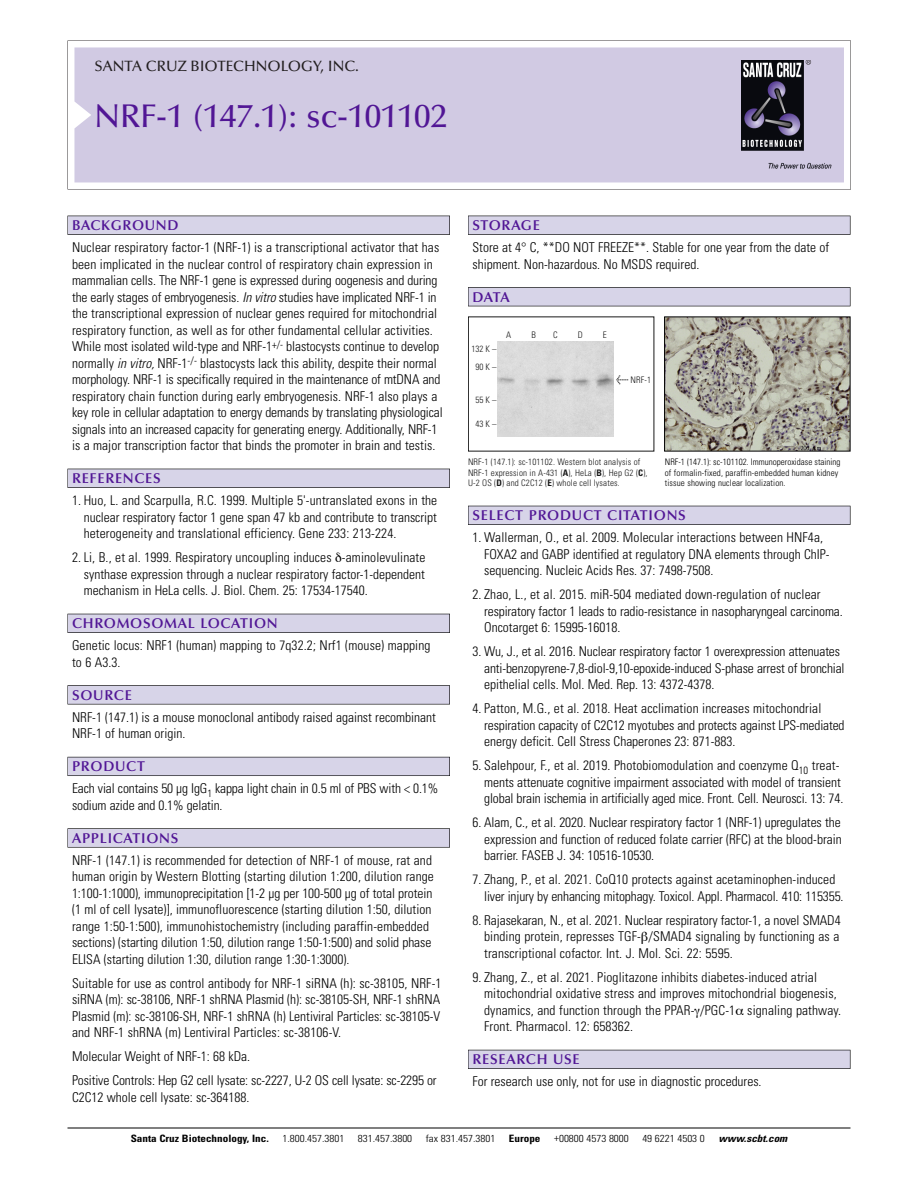
<style>
.page{position:relative;width:918px;height:1188px;background:#fff}
.page>*{position:absolute;margin:0;border:0;box-sizing:border-box;transform-origin:0 0}
.t1{font:500 33px "Optima";color:#511695}
.t2{font:500 15px "Optima";color:#231f20}
.t3{font:600 14.25px "Optima";letter-spacing:.05em;color:#511695}
.t4{font:300 condensed 13.5px/16.5px "Univers";color:#000}
.t5{font:300 condensed 10.2px "Univers";color:#000;scale:1.1 1}
.t6{font:700 condensed 10.2px "Univers";color:#000;scale:1.1 1}
.t7{font:italic 700 condensed 10.2px "Univers";color:#000;scale:1.1 1}
.t8{font:300 condensed 9px/10.5px "Univers";letter-spacing:.015em;color:#191919}
.t9{font:300 condensed 9px/10.5px "Univers";letter-spacing:.015em;color:#000}
.s1{font-style:italic}
.s2{font-family:"Meta Plus";font-weight:400;font-stretch:normal;font-size:10.5px}
.s3{font-weight:700}
</style>
<div class="page">
<svg style="left:68px;top:40px;width:783px;height:149px"></svg>
<div style="left:74px;top:47px;width:770px;height:135px;background:#d1cae3"></div>
<img style="left:741px;top:60px;width:90px;height:108px">
<div style="left:68px;top:216px;width:382px;height:19px;background:#535256"></div>
<div style="left:68px;top:216px;width:381px;height:18px;background:#d7d4e8"></div>
<div style="left:68px;top:469px;width:382px;height:19px;background:#525156"></div>
<div style="left:68px;top:469px;width:381px;height:18px;background:#d7d4e8"></div>
<div style="left:68px;top:614px;width:382px;height:19px;background:#515057"></div>
<div style="left:68px;top:614px;width:381px;height:18px;background:#d7d4e8"></div>
<div style="left:68px;top:685px;width:382px;height:19px;background:#575659"></div>
<div style="left:68px;top:686px;width:381px;height:18px;background:#d7d4e8"></div>
<div style="left:68px;top:757px;width:382px;height:19px;background:#595860"></div>
<div style="left:68px;top:757px;width:381px;height:18px;background:#d7d4e8"></div>
<svg style="left:68px;top:828px;width:382px;height:20px"></svg>
<div style="left:68px;top:829px;width:381px;height:18px;background:#d7d4e8"></div>
<div style="left:468px;top:216px;width:382px;height:19px;background:#535256"></div>
<div style="left:468px;top:216px;width:382px;height:18px;background:#d7d4e8"></div>
<div style="left:468px;top:287px;width:382px;height:19px;background:#515155"></div>
<div style="left:468px;top:288px;width:382px;height:18px;background:#d7d4e8"></div>
<div style="left:468px;top:506px;width:382px;height:19px;background:#515057"></div>
<div style="left:468px;top:506px;width:382px;height:18px;background:#d7d4e8"></div>
<div style="left:468px;top:1050px;width:382px;height:19px;background:#535259"></div>
<div style="left:468px;top:1050px;width:382px;height:18px;background:#d7d4e8"></div>
<hr style="left:68px;top:1128px;width:782px;height:1px;background:#000">
<img style="left:666px;top:318px;width:182px;height:132px">
<img style="left:498px;top:342px;width:116px;height:95px">
<p class="t2" style="left:94px;top:60px;width:266px">SANTA CRUZ BIOTECHNOLOGY, INC.</p>
<p class="t1" style="left:94px;top:102px;width:354px">NRF-1 (147.1): sc-101102</p>
<p class="t3" style="left:72px;top:219px;width:108px">BACKGROUND</p>
<p class="t4" style="left:72px;top:240px;width:372px">Nuclear respiratory factor-1 (NRF-1) is a transcriptional activator that has been implicated in the nuclear control of respiratory chain expression in mammalian cells. The NRF-1 gene is expressed during oogenesis and during the early stages of embryogenesis. <span class="s1">In vitro</span> studies have implicated NRF-1 in the transcriptional expression of nuclear genes required for mitochondrial respiratory function, as well as for other fundamental cellular activities.<br>While most isolated wild-type and NRF-1<sup>+/-</sup> blastocysts continue to develop normally <span class="s1">in vitro,</span>NRF-1<sup>-/-</sup> blastocysts lack this ability, despite their normal morphology. NRF-1 is specifically required in the maintenance of mtDNA and respiratory chain function during early embryogenesis. NRF-1 also plays a key role in cellular adaptation to energy demands by translating physiological signals into an increased capacity for generating energy. Additionally, NRF-1 is a major transcription factor that binds the promoter in brain and testis.</p>
<p class="t3" style="left:72px;top:472px;width:90px">REFERENCES</p>
<p class="t4" style="left:84px;top:493px;width:355px;text-align:justify;text-indent:-12px">1. Huo, L. and Scarpulla, R.C. 1999. Multiple 5'-untranslated exons in the nuclear respiratory factor 1 gene span 47 kb and contribute to transcript heterogeneity and translational efficiency. Gene 233: 213-224.</p>
<p class="t4" style="left:84px;top:550px;width:343px;text-align:justify;text-indent:-12px">2. Li, B., et al. 1999. Respiratory uncoupling induces -aminolevulinate synthase expression through a nuclear respiratory factor-1-dependent mechanism in HeLa cells. J. Biol. Chem. 25: 17534-17540.</p>
<p class="t3" style="left:72px;top:617px;width:207px">CHROMOSOMAL LOCATION</p>
<p class="t4" style="left:72px;top:639px;width:360px">Genetic locus: NRF1 (human) mapping to 7q32.2; Nrf1 (mouse) mapping to 6 A3.3.</p>
<p class="t3" style="left:72px;top:689px;width:61px">SOURCE</p>
<p class="t4" style="left:72px;top:710px;width:365px">NRF-1 (147.1) is a mouse monoclonal antibody raised against recombinant<br>NRF-1 of human origin.</p>
<p class="t3" style="left:72px;top:760px;width:74px">PRODUCT</p>
<p class="t4" style="left:72px;top:782px;width:368px">Each vial contains 50 µg IgG<sub>1</sub> kappa light chain in 0.5 ml of PBS with &lt; 0.1% sodium azide and 0.1% gelatin.</p>
<p class="t3" style="left:72px;top:832px;width:108px">APPLICATIONS</p>
<p class="t4" style="left:72px;top:853px;width:363px">NRF-1 (147.1) is recommended for detection of NRF-1 of mouse, rat and human origin by Western Blotting (starting dilution 1:200, dilution range 1:100-1:1000), immunoprecipitation [1-2 µg per 100-500 µg of total protein (1 ml of cell lysate)], immunofluorescence (starting dilution 1:50, dilution range 1:50-1:500), immunohistochemistry (including paraffin-embedded sections) (starting dilution 1:50, dilution range 1:50-1:500) and solid phase ELISA (starting dilution 1:30, dilution range 1:30-1:3000).</p>
<p class="t4" style="left:72px;top:976px;width:371px;text-align:justify">Suitable for use as control antibody for NRF-1 siRNA (h): sc-38105, NRF-1 siRNA (m): sc-38106, NRF-1 shRNA Plasmid (h): sc-38105-SH, NRF-1 shRNA Plasmid (m): sc-38106-SH, NRF-1 shRNA (h) Lentiviral Particles: sc-38105-V and NRF-1 shRNA (m) Lentiviral Particles: sc-38106-V.</p>
<p class="t4" style="left:72px;top:1050px;width:180px">Molecular Weight of NRF-1: 68 kDa.</p>
<p class="t4" style="left:72px;top:1074px;width:366px">Positive Controls: Hep G2 cell lysate: sc-2227, U-2 OS cell lysate: sc-2295 or<br>C2C12 whole cell lysate: sc-364188.</p>
<p class="t3" style="left:473px;top:219px;width:69px">STORAGE</p>
<p class="t4" style="left:473px;top:240px;width:358px">Store at 4° C, **DO NOT FREEZE**. Stable for one year from the date of shipment. Non-hazardous. No MSDS required.</p>
<p class="t3" style="left:473px;top:291px;width:39px">DATA</p>
<p class="t8" style="left:472px;top:341px;width:26px;line-height:18px;text-align:center">132 K –<br>90K–</p>
<p class="t8" style="left:476px;top:395px;width:22px">55K–</p>
<p class="t8" style="left:476px;top:420px;width:22px">43K–</p>
<p class="t8" style="left:506px;top:331px;width:7px">A</p>
<p class="t8" style="left:532px;top:331px;width:6px">B</p>
<p class="t8" style="left:553px;top:331px;width:6px">C</p>
<p class="t8" style="left:578px;top:331px;width:7px">D</p>
<p class="t8" style="left:603px;top:331px;width:5px">E</p>
<p class="t8" style="left:616px;top:376px;width:37px"><span class="s2">&lt;</span> NRF-1</p>
<p class="t8" style="left:468px;top:458px;width:181px">NRF-1 (147.1): sc-101102. Western blot analysis of<br>NRF-1 expression in A-431 (<span class="s3">A</span>), HeLa (<span class="s3">B</span>), Hep G2 (<span class="s3">C</span>),<br>U-2 OS (<span class="s3">D</span>) and C2C12 (<span class="s3">E</span>) whole cell lysates.</p>
<p class="t9" style="left:665px;top:458px;width:177px">NRF-1 (147.1): sc-101102. Immunoperoxidase staining of formalin-fixed, paraffin-embedded human kidney tissue showing nuclear localization.</p>
<p class="t3" style="left:473px;top:509px;width:215px">SELECT PRODUCT CITATIONS</p>
<p class="t4" style="left:484px;top:531px;width:347px;text-indent:-12px">1. Wallerman, O., et al. 2009. Molecular interactions between HNF4a,<br>FOXA2 and GABP identified at regulatory DNA elements through ChIP&shy;sequencing. Nucleic Acids Res. 37: 7498-7508.</p>
<p class="t4" style="left:484px;top:588px;width:360px;text-indent:-12px">2. Zhao, L., et al. 2015. miR-504 mediated down-regulation of nuclear respiratory factor 1 leads to radio-resistance in nasopharyngeal carcinoma.<br>Oncotarget 6: 15995-16018.</p>
<p class="t4" style="left:484px;top:645px;width:362px;text-indent:-12px">3. Wu, J., et al. 2016. Nuclear respiratory factor 1 overexpression attenuates anti-benzopyrene-7,8-diol-9,10-epoxide-induced S-phase arrest of bronchial epithelial cells. Mol. Med. Rep. 13: 4372-4378.</p>
<p class="t4" style="left:484px;top:702px;width:362px;text-indent:-12px">4. Patton, M.G., et al. 2018. Heat acclimation increases mitochondrial respiration capacity of C2C12 myotubes and protects against LPS-mediated energy deficit. Cell Stress Chaperones 23: 871-883.</p>
<p class="t4" style="left:484px;top:759px;width:361px;text-indent:-12px">5. Salehpour, F., et al. 2019. Photobiomodulation and coenzyme Q<sub>10</sub> treat&shy;ments attenuate cognitive impairment associated with model of transient global brain ischemia in artificially aged mice. Front. Cell. Neurosci. 13: 74.</p>
<p class="t4" style="left:484px;top:816px;width:359px;text-align:justify;text-indent:-12px">6. Alam, C., et al. 2020. Nuclear respiratory factor 1 (NRF-1) upregulates the expression and function of reduced folate carrier (RFC) at the blood-brain barrier. FASEB J. 34: 10516-10530.</p>
<p class="t4" style="left:484px;top:873px;width:361px;text-indent:-12px">7. Zhang, P., et al. 2021. CoQ10 protects against acetaminophen-induced liver injury by enhancing mitophagy. Toxicol. Appl. Pharmacol. 410: 115355.</p>
<p class="t4" style="left:484px;top:913px;width:358px;text-align:justify;text-indent:-12px">8. Rajasekaran, N., et al. 2021. Nuclear respiratory factor-1, a novel SMAD4 binding protein, represses TGF- /SMAD4 signaling by functioning as a transcriptional cofactor. Int. J. Mol. Sci. 22: 5595.</p>
<p class="t4" style="left:484px;top:970px;width:358px;text-indent:-12px">9. Zhang, Z., et al. 2021. Pioglitazone inhibits diabetes-induced atrial mitochondrial oxidative stress and improves mitochondrial biogenesis, dynamics, and function through the PPAR- /PGC-1 signaling pathway.<br>Front. Pharmacol. 12: 658362.</p>
<p class="t3" style="left:473px;top:1053px;width:109px">RESEARCH USE</p>
<p class="t4" style="left:473px;top:1075px;width:291px">For research use only, not for use in diagnostic procedures.</p>
<p class="t6" style="left:131px;top:1135px;width:127px">Santa Cruz Biotechnology, Inc.</p>
<p class="t5" style="left:282px;top:1135px;width:58px">1.800.457.3801</p>
<p class="t5" style="left:358px;top:1135px;width:51px">831.457.3800</p>
<p class="t5" style="left:426px;top:1135px;width:65px">fax 831.457.3801</p>
<p class="t6" style="left:509px;top:1135px;width:30px">Europe</p>
<p class="t5" style="left:554px;top:1135px;width:69px">+00800 4573 8000</p>
<p class="t5" style="left:642px;top:1135px;width:58px">49 6221 4503 0</p>
<p class="t7" style="left:719px;top:1135px;width:66px">www.scbt.com</p>
</div>
